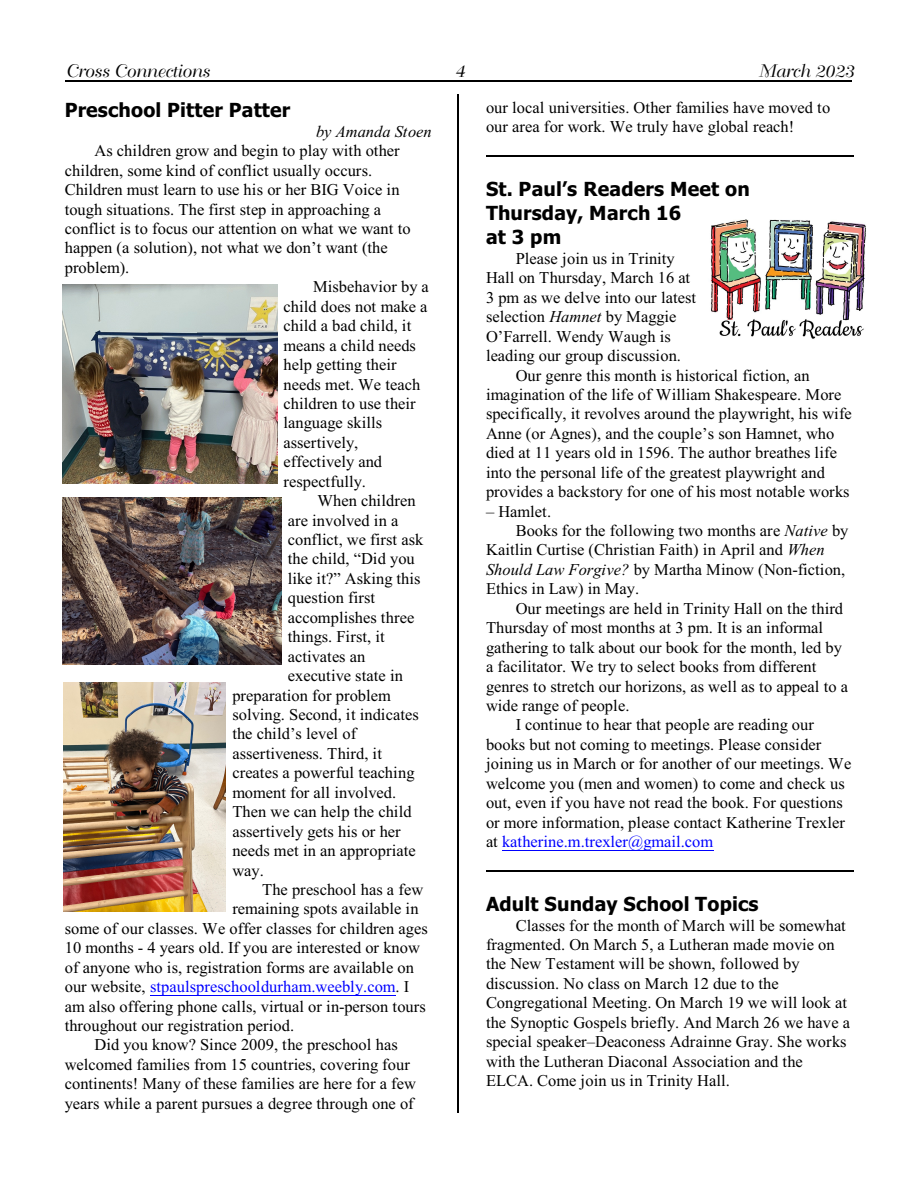
<style>
.page{position:relative;width:918px;height:1188px;background:#fff}
.page>*{position:absolute;margin:0;border:0;box-sizing:border-box;transform-origin:0 0}
.t1{font:700 19.5px/24px "Tahoma";letter-spacing:.01em;color:#000}
.t2{font:18px "Duchess";color:#000}
.t3{font:16.5px/19.5px "Times New Roman";color:#000}
.t4{font:16.5px "Times New Roman";color:#00f}
.t5{font:italic 16.5px "Times New Roman";color:#000}
.s1{color:#000}
.s2{font-style:italic}
</style>
<div class="page">
<hr style="left:66px;top:81px;width:786px;height:1px;background:#000">
<hr style="left:458px;top:94px;width:1px;height:1019px;background:#000">
<img style="left:62px;top:284px;width:215px;height:200px">
<img style="left:62px;top:498px;width:219px;height:166px">
<img style="left:64px;top:682px;width:162px;height:230px">
<img style="left:710px;top:220px;width:156px;height:119px">
<hr style="left:150px;top:995px;width:246px;height:1px;background:#00f">
<hr style="left:502px;top:850px;width:211px;height:1px;background:#00f">
<hr style="left:486px;top:156px;width:367px;height:1px;background:#000">
<hr style="left:486px;top:870px;width:367px;height:2px;background:#000">
<p class="t2" style="left:65px;top:64px;width:145px">Cross Connections</p>
<p class="t2" style="left:454px;top:64px;width:11px">4</p>
<p class="t2" style="left:758px;top:64px;width:97px">March 2023</p>
<p class="t1" style="left:65px;top:100px;width:227px">Preschool Pitter Patter</p>
<p class="t5" style="left:316px;top:125px;width:117px">by Amanda Stoen</p>
<p class="t3" style="left:94px;top:143px;width:307px">As children grow and begin to play with other</p>
<p class="t3" style="left:65px;top:162px;width:309px">children, some kind of conflict usually occurs.</p>
<p class="t3" style="left:65px;top:181px;width:336px">Children must learn to use his or her BIG Voice in</p>
<p class="t3" style="left:65px;top:201px;width:318px">tough situations. The first step in approaching a</p>
<p class="t3" style="left:65px;top:220px;width:347px">conflict is to focus our attention on what we want to</p>
<p class="t3" style="left:65px;top:240px;width:325px">happen (a solution), not what we don’t want (the</p>
<p class="t3" style="left:65px;top:259px;width:66px">problem).</p>
<p class="t3" style="left:313px;top:279px;width:117px">Misbehavior by a</p>
<p class="t3" style="left:284px;top:298px;width:146px">child does not make a</p>
<p class="t3" style="left:284px;top:318px;width:129px">child a bad child, it</p>
<p class="t3" style="left:284px;top:337px;width:134px">means a child needs</p>
<p class="t3" style="left:284px;top:356px;width:115px">help getting their</p>
<p class="t3" style="left:284px;top:376px;width:138px">needs met. We teach</p>
<p class="t3" style="left:284px;top:395px;width:134px">children to use their</p>
<p class="t3" style="left:284px;top:415px;width:100px">language skills</p>
<p class="t3" style="left:284px;top:434px;width:76px">assertively,</p>
<p class="t3" style="left:284px;top:454px;width:100px">effectively and</p>
<p class="t3" style="left:284px;top:473px;width:84px">respectfully.</p>
<p class="t3" style="left:318px;top:492px;width:100px">When children</p>
<p class="t3" style="left:288px;top:512px;width:112px">are involved in a</p>
<p class="t3" style="left:288px;top:531px;width:137px">conflict, we first ask</p>
<p class="t3" style="left:288px;top:551px;width:128px">the child, “Did you</p>
<p class="t3" style="left:288px;top:570px;width:134px">like it?” Asking this</p>
<p class="t3" style="left:288px;top:590px;width:89px">question first</p>
<p class="t3" style="left:288px;top:609px;width:128px">accomplishes three</p>
<p class="t3" style="left:288px;top:629px;width:98px">things. First, it</p>
<p class="t3" style="left:288px;top:648px;width:79px">activates an</p>
<p class="t3" style="left:288px;top:667px;width:117px">executive state in</p>
<p class="t3" style="left:232px;top:687px;width:160px">preparation for problem</p>
<p class="t3" style="left:232px;top:706px;width:188px">solving. Second, it indicates</p>
<p class="t3" style="left:232px;top:726px;width:125px">the child’s level of</p>
<p class="t3" style="left:232px;top:745px;width:151px">assertiveness. Third, it</p>
<p class="t3" style="left:232px;top:765px;width:184px">creates a powerful teaching</p>
<p class="t3" style="left:232px;top:784px;width:165px">moment for all involved.</p>
<p class="t3" style="left:232px;top:804px;width:181px">Then we can help the child</p>
<p class="t3" style="left:232px;top:823px;width:170px">assertively gets his or her</p>
<p class="t3" style="left:232px;top:842px;width:185px">needs met in an appropriate</p>
<p class="t3" style="left:232px;top:862px;width:33px">way.</p>
<p class="t3" style="left:262px;top:881px;width:163px">The preschool has a few</p>
<p class="t3" style="left:232px;top:901px;width:188px">remaining spots available in</p>
<p class="t3" style="left:65px;top:920px;width:365px">some of our classes. We offer classes for children ages</p>
<p class="t3" style="left:65px;top:940px;width:357px">10 months - 4 years old. If you are interested or know</p>
<p class="t3" style="left:65px;top:959px;width:351px">of anyone who is, registration forms are available on</p>
<p class="t4" style="left:65px;top:981px;width:346px"><span class="s1">our website,</span> stpaulspreschooldurham.weebly.com<span class="s1">. I</span></p>
<p class="t3" style="left:65px;top:998px;width:363px">am also offering phone calls, virtual or in-person tours</p>
<p class="t3" style="left:65px;top:1017px;width:231px">throughout our registration period.</p>
<p class="t3" style="left:94px;top:1037px;width:305px">Did you know? Since 2009, the preschool has</p>
<p class="t3" style="left:65px;top:1056px;width:347px">welcomed families from 15 countries, covering four</p>
<p class="t3" style="left:65px;top:1076px;width:353px">continents! Many of these families are here for a few</p>
<p class="t3" style="left:65px;top:1095px;width:350px">years while a parent pursues a degree through one of</p>
<p class="t3" style="left:486px;top:99px;width:346px">our local universities. Other families have moved to our area for work. We truly have global reach!</p>
<p class="t1" style="left:486px;top:179px;width:265px">St. Paul’s Readers Meet on<br>Thursday, March 16<br>at 3 pm</p>
<p class="t3" style="left:516px;top:250px;width:161px">Please join us in Trinity</p>
<p class="t3" style="left:486px;top:270px;width:206px">Hall on Thursday, March 16 at</p>
<p class="t3" style="left:486px;top:289px;width:212px">3 pm as we delve into our latest</p>
<p class="t3" style="left:486px;top:309px;width:192px">selection <span class="s2">Hamnet</span> by Maggie</p>
<p class="t3" style="left:486px;top:328px;width:186px">O’Farrell. Wendy Waugh is</p>
<p class="t3" style="left:486px;top:347px;width:197px">leading our group discussion.</p>
<p class="t3" style="left:516px;top:367px;width:296px">Our genre this month is historical fiction, an</p>
<p class="t3" style="left:486px;top:386px;width:357px">imagination of the life of William Shakespeare. More</p>
<p class="t3" style="left:486px;top:406px;width:367px">specifically, it revolves around the playwright, his wife</p>
<p class="t3" style="left:486px;top:425px;width:350px">Anne (or Agnes), and the couple’s son Hamnet, who</p>
<p class="t3" style="left:486px;top:445px;width:353px">died at 11 years old in 1596. The author breathes life</p>
<p class="t3" style="left:486px;top:464px;width:340px">into the personal life of the greatest playwright and</p>
<p class="t3" style="left:486px;top:483px;width:365px">provides a backstory for one of his most notable works</p>
<p class="t3" style="left:486px;top:503px;width:67px">– Hamlet.</p>
<p class="t3" style="left:516px;top:522px;width:334px">Books for the following two months are <span class="s2">Native</span> by</p>
<p class="t3" style="left:486px;top:542px;width:340px">Kaitlin Curtise (Christian Faith) in April and <span class="s2">When</span></p>
<p class="t3" style="left:486px;top:561px;width:361px"><span class="s2">Should Law Forgive?</span> by Martha Minow (Non-fiction,</p>
<p class="t3" style="left:486px;top:581px;width:155px">Ethics in Law) in May.</p>
<p class="t3" style="left:516px;top:600px;width:329px">Our meetings are held in Trinity Hall on the third</p>
<p class="t3" style="left:486px;top:620px;width:339px">Thursday of most months at 3 pm. It is an informal</p>
<p class="t3" style="left:486px;top:639px;width:357px">gathering to talk about our book for the month, led by</p>
<p class="t3" style="left:486px;top:658px;width:332px">a facilitator. We try to select books from different</p>
<p class="t3" style="left:486px;top:678px;width:364px">genres to stretch our horizons, as well as to appeal to a</p>
<p class="t3" style="left:486px;top:697px;width:145px">wide range of people.</p>
<p class="t3" style="left:516px;top:717px;width:300px">I continue to hear that people are reading our</p>
<p class="t3" style="left:486px;top:736px;width:337px">books but not coming to meetings. Please consider</p>
<p class="t3" style="left:486px;top:756px;width:367px">joining us in March or for another of our meetings. We</p>
<p class="t3" style="left:486px;top:775px;width:360px">welcome you (men and women) to come and check us</p>
<p class="t3" style="left:486px;top:795px;width:358px">out, even if you have not read the book. For questions</p>
<p class="t3" style="left:486px;top:814px;width:360px">or more information, please contact Katherine Trexler</p>
<p class="t4" style="left:486px;top:836px;width:229px"><span class="s1">at</span> katherine.m.trexler@gmail.com</p>
<p class="t1" style="left:486px;top:894px;width:274px">Adult Sunday School Topics</p>
<p class="t3" style="left:486px;top:917px;width:366px;text-indent:30px">Classes for the month of March will be somewhat fragmented. On March 5, a Lutheran made movie on the New Testament will be shown, followed by discussion. No class on March 12 due to the Congregational Meeting. On March 19 we will look at the Synoptic Gospels briefly. And March 26 we have a special speaker–Deaconess Adrainne Gray. She works with the Lutheran Diaconal Association and the ELCA. Come join us in Trinity Hall.</p>
</div>
